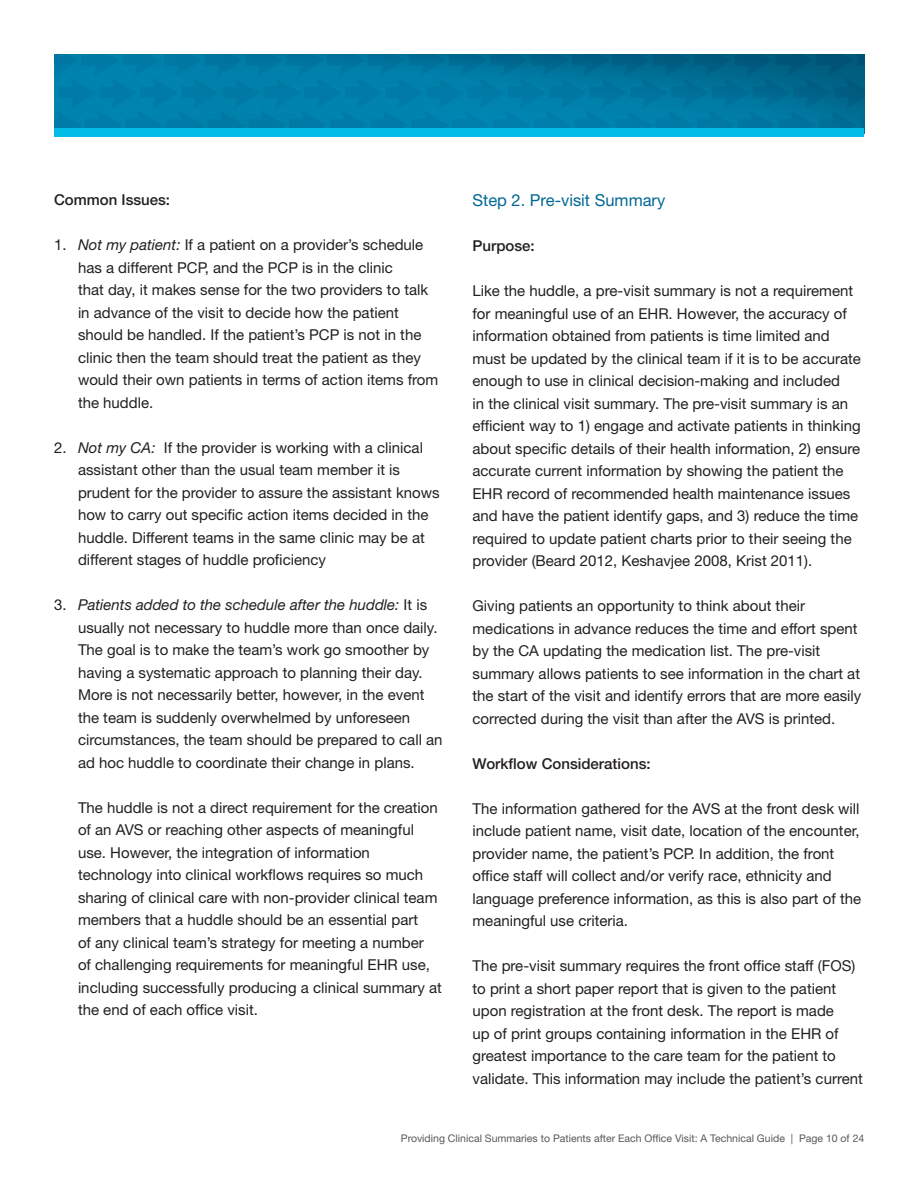
<style>
.page{position:relative;width:918px;height:1188px;background:#fff}
.page>*{position:absolute;margin:0;border:0;box-sizing:border-box;transform-origin:0 0}
.t1{font:16.5px "Helvetica Neue LT Std";color:#006893}
.t2{font:15px/22.5px "Helvetica Neue LT Std";color:#231f20}
.t3{font:italic 15px "Helvetica Neue LT Std";color:#231f20}
.t4{font:500 15px "Helvetica Neue LT Std";color:#231f20}
.t5{font:10.5px "Helvetica Neue LT Std";color:#57585a}
.s1{font-style:italic}
.s2{font-style:normal}
</style>
<div class="page">
<img style="left:54px;top:54px;width:810px;height:75px">
<div style="left:54px;top:129px;width:810px;height:8px;background:#02bce5"></div>
<p class="t4" style="left:54px;top:191px;width:118px">Common Issues:</p>
<p class="t2" style="left:78px;top:233px;width:362px;text-indent:-24px">1. <span class="s1">Not my patient:</span> If a patient on a provider’s schedule has a different PCP, and the PCP is in the clinic<br>that day, it makes sense for the two providers to talk in advance of the visit to decide how the patient should be handled. If the patient’s PCP is not in the clinic then the team should treat the patient as they would their own patients in terms of action items from the huddle.</p>
<p class="t2" style="left:54px;top:436px;width:370px">2. <span class="s1">Not my CA:</span> If the provider is working with a clinical</p>
<p class="t2" style="left:78px;top:458px;width:363px">assistant other than the usual team member it is prudent for the provider to assure the assistant knows how to carry out specific action items decided in the huddle. Different teams in the same clinic may be at different stages of huddle proficiency</p>
<p class="t3" style="left:54px;top:596px;width:375px"><span class="s2">3.</span> Patients added to the schedule after the huddle: <span class="s2">It is</span></p>
<p class="t2" style="left:78px;top:616px;width:366px">usually not necessary to huddle more than once daily.<br>The goal is to make the team’s work go smoother by having a systematic approach to planning their day.<br>More is not necessarily better, however, in the event the team is suddenly overwhelmed by unforeseen circumstances, the team should be prepared to call an ad hoc huddle to coordinate their change in plans.</p>
<p class="t2" style="left:78px;top:796px;width:365px">The huddle is not a direct requirement for the creation of an AVS or reaching other aspects of meaningful use. However, the integration of information technology into clinical workflows requires so much sharing of clinical care with non-provider clinical team members that a huddle should be an essential part<br>of any clinical team’s strategy for meeting a number<br>of challenging requirements for meaningful EHR use, including successfully producing a clinical summary at the end of each office visit.</p>
<p class="t1" style="left:472px;top:190px;width:194px">Step 2. Pre-visit Summary</p>
<p class="t4" style="left:472px;top:237px;width:64px">Purpose:</p>
<p class="t2" style="left:472px;top:279px;width:390px">Like the huddle, a pre-visit summary is not a requirement for meaningful use of an EHR. However, the accuracy of information obtained from patients is time limited and must be updated by the clinical team if it is to be accurate enough to use in clinical decision-making and included<br>in the clinical visit summary. The pre-visit summary is an efficient way to 1) engage and activate patients in thinking about specific details of their health information, 2) ensure accurate current information by showing the patient the EHR record of recommended health maintenance issues and have the patient identify gaps, and 3) reduce the time required to update patient charts prior to their seeing the provider (Beard 2012, Keshavjee 2008, Krist 2011).</p>
<p class="t2" style="left:472px;top:594px;width:390px">Giving patients an opportunity to think about their medications in advance reduces the time and effort spent by the CA updating the medication list. The pre-visit summary allows patients to see information in the chart at the start of the visit and identify errors that are more easily corrected during the visit than after the AVS is printed.</p>
<p class="t4" style="left:472px;top:754px;width:180px">Workflow Considerations:</p>
<p class="t2" style="left:472px;top:797px;width:390px">The information gathered for the AVS at the front desk will include patient name, visit date, location of the encounter, provider name, the patient’s PCP. In addition, the front office staff will collect and/or verify race, ethnicity and language preference information, as this is also part of the meaningful use criteria.</p>
<p class="t2" style="left:472px;top:954px;width:392px">The pre-visit summary requires the front office staff (FOS) to print a short paper report that is given to the patient upon registration at the front desk. The report is made<br>up of print groups containing information in the EHR of greatest importance to the care team for the patient to validate. This information may include the patient’s current</p>
<p class="t5" style="left:401px;top:1132px;width:465px">Providing Clinical Summaries to Patients after Each Office Visit: A Technical Guide | Page 10 of 24</p>
</div>
